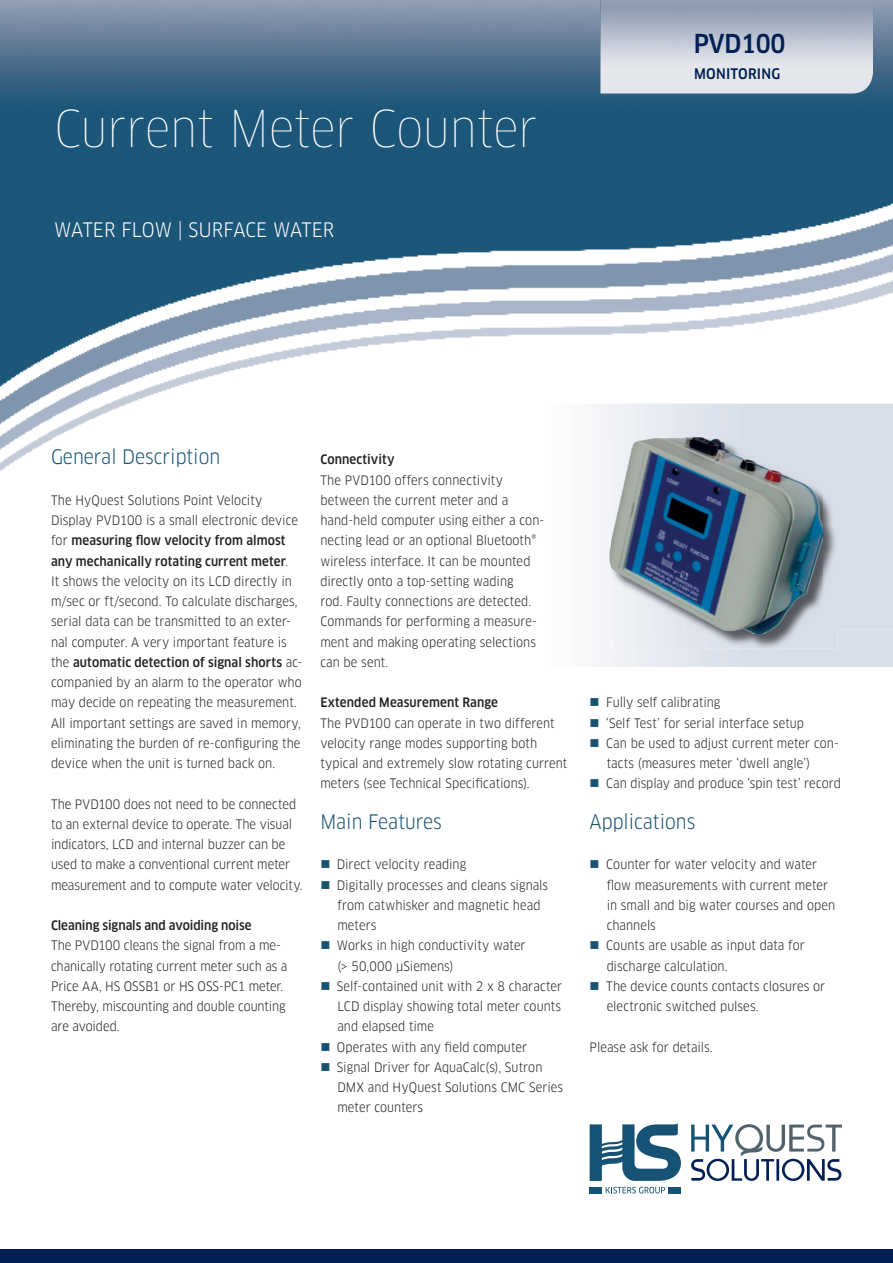
<style>
.page{position:relative;width:893px;height:1263px;background:#fff}
.page>*{position:absolute;margin:0;border:0;box-sizing:border-box;transform-origin:0 0}
.t1{font:100 condensed 49.5px "Clan OT";color:#fff}
.t2{font:500 condensed 25.5px "Clan OT";letter-spacing:-.01em;color:#002053}
.t3{font:condensed 19.5px "Clan OT";color:#175270}
.t4{font:condensed 19.5px "Clan OT";letter-spacing:.01em;color:#fff}
.t5{font:500 condensed 14.25px "Clan OT";letter-spacing:.015em;color:#002053}
.t6{font:condensed 12.75px/20.2px "Clan OT";color:#231f20}
.t7{font:500 condensed 12.75px "Clan OT";letter-spacing:.005em;color:#231f20}
.s1{font-weight:500}
.s2{color:#175270}
</style>
<div class="page">
<div style="left:0;top:1249px;width:893px;height:14px;background:#002053"></div>
<img style="left:0;top:0;width:893px;height:472px">
<img style="left:600px;top:0;width:273px;height:94px">
<svg style="left:590px;top:1123px;width:91px;height:58px"></svg>
<svg style="left:691px;top:1124px;width:151px;height:57px"></svg>
<div style="left:590px;top:1187px;width:12px;height:6px;background:#155274"></div>
<div style="left:668px;top:1187px;width:12px;height:6px;background:#155274"></div>
<svg style="left:606px;top:1187px;width:59px;height:6px"></svg>
<img style="left:544px;top:404px;width:349px;height:225px">
<img style="left:822px;top:439px;width:15px;height:190px">
<svg style="left:592px;top:629px;width:301px;height:38px;background:#dadee6"></svg>
<img style="left:611px;top:439px;width:211px;height:194px">
<h1 class="t1" style="left:54px;top:99px;width:485px">Current Meter Counter</h1>
<h3 class="t4" style="left:54px;top:218px;width:282px">WATER FLOW | SURFACE WATER</h3>
<h2 class="t2" style="left:694px;top:29px;width:93px">PVD100</h2>
<p class="t5" style="left:694px;top:66px;width:88px">MONITORING</p>
<h3 class="t3" style="left:51px;top:446px;width:171px">General Description</h3>
<p class="t6" style="left:51px;top:490px;width:253px">The HyQuest Solutions Point Velocity Display PVD100 is a small electronic device for <span class="s1">measuring flow velocity from almost any mechanically rotating current meter</span>.<br>It shows the velocity on its LCD directly in m/sec or ft/second. To calculate discharges, serial data can be transmitted to an exter&shy;nal computer. A very important feature is the <span class="s1">automatic detection of signal shorts</span> ac&shy;companied by an alarm to the operator who may decide on repeating the measurement.<br>All important settings are saved in memory, eliminating the burden of re-configuring the device when the unit is turned back on.</p>
<p class="t6" style="left:51px;top:794px;width:253px">The PVD100 does not need to be connected to an external device to operate. The visual indicators, LCD and internal buzzer can be used to make a conventional current meter measurement and to compute water velocity.</p>
<p class="t7" style="left:51px;top:918px;width:202px">Cleaning signals and avoiding noise</p>
<p class="t6" style="left:51px;top:935px;width:238px">The PVD100 cleans the signal from a me&shy;chanically rotating current meter such as a Price AA, HS OSSB1 or HS OSS-PC1 meter.<br>Thereby, miscounting and double counting are avoided.</p>
<p class="t7" style="left:320px;top:452px;width:76px">Connectivity</p>
<p class="t6" style="left:320px;top:470px;width:225px">The PVD100 offers connectivity between the current meter and a hand-held computer using either a con&shy;necting lead or an optional Bluetooth® wireless interface. It can be mounted directly onto a top-setting wading<br>rod. Faulty connections are detected.<br>Commands for performing a measure&shy;ment and making operating selections can be sent.</p>
<p class="t7" style="left:320px;top:695px;width:179px">Extended Measurement Range</p>
<p class="t6" style="left:320px;top:713px;width:248px">The PVD100 can operate in two different velocity range modes supporting both typical and extremely slow rotating current meters (see Technical Specifications).</p>
<h3 class="t3" style="left:320px;top:810px;width:123px">Main Features</h3>
<p class="t6" style="left:320px;top:854px;width:147px"><span class="s2">■</span> Direct velocity reading</p>
<p class="t6" style="left:337px;top:875px;width:212px;text-indent:-17px"><span class="s2">■</span> Digitally processes and cleans signals from catwhisker and magnetic head meters</p>
<p class="t6" style="left:337px;top:935px;width:190px;text-indent:-17px"><span class="s2">■</span> Works in high conductivity water (&gt; 50,000 µSiemens)</p>
<p class="t6" style="left:337px;top:976px;width:226px;text-align:justify;text-indent:-17px"><span class="s2">■</span> Self-contained unit with 2 x 8 character LCD display showing total meter counts and elapsed time</p>
<p class="t6" style="left:320px;top:1037px;width:208px"><span class="s2">■</span> Operates with any field computer</p>
<p class="t6" style="left:337px;top:1057px;width:227px;text-indent:-17px"><span class="s2">■</span> Signal Driver for AquaCalc(s), Sutron<br>DMX and HyQuest Solutions CMC Series meter counters</p>
<p class="t6" style="left:590px;top:692px;width:132px"><span class="s2">■</span> Fully self calibrating</p>
<p class="t6" style="left:590px;top:713px;width:216px"><span class="s2">■</span> ‘Self Test’ for serial interface setup</p>
<p class="t6" style="left:607px;top:733px;width:234px;text-indent:-17px"><span class="s2">■</span> Can be used to adjust current meter con&shy;tacts (measures meter ‘dwell angle’)</p>
<p class="t6" style="left:590px;top:773px;width:253px"><span class="s2">■</span> Can display and produce ‘spin test’ record</p>
<h3 class="t3" style="left:590px;top:810px;width:107px">Applications</h3>
<p class="t6" style="left:607px;top:854px;width:230px;text-indent:-17px"><span class="s2">■</span> Counter for water velocity and water flow measurements with current meter in small and big water courses and open channels</p>
<p class="t6" style="left:607px;top:935px;width:200px;text-indent:-17px"><span class="s2">■</span> Counts are usable as input data for discharge calculation.</p>
<p class="t6" style="left:607px;top:976px;width:220px;text-indent:-17px"><span class="s2">■</span> The device counts contacts closures or electronic switched pulses.</p>
<p class="t6" style="left:590px;top:1037px;width:125px">Please ask for details.</p>
</div>
